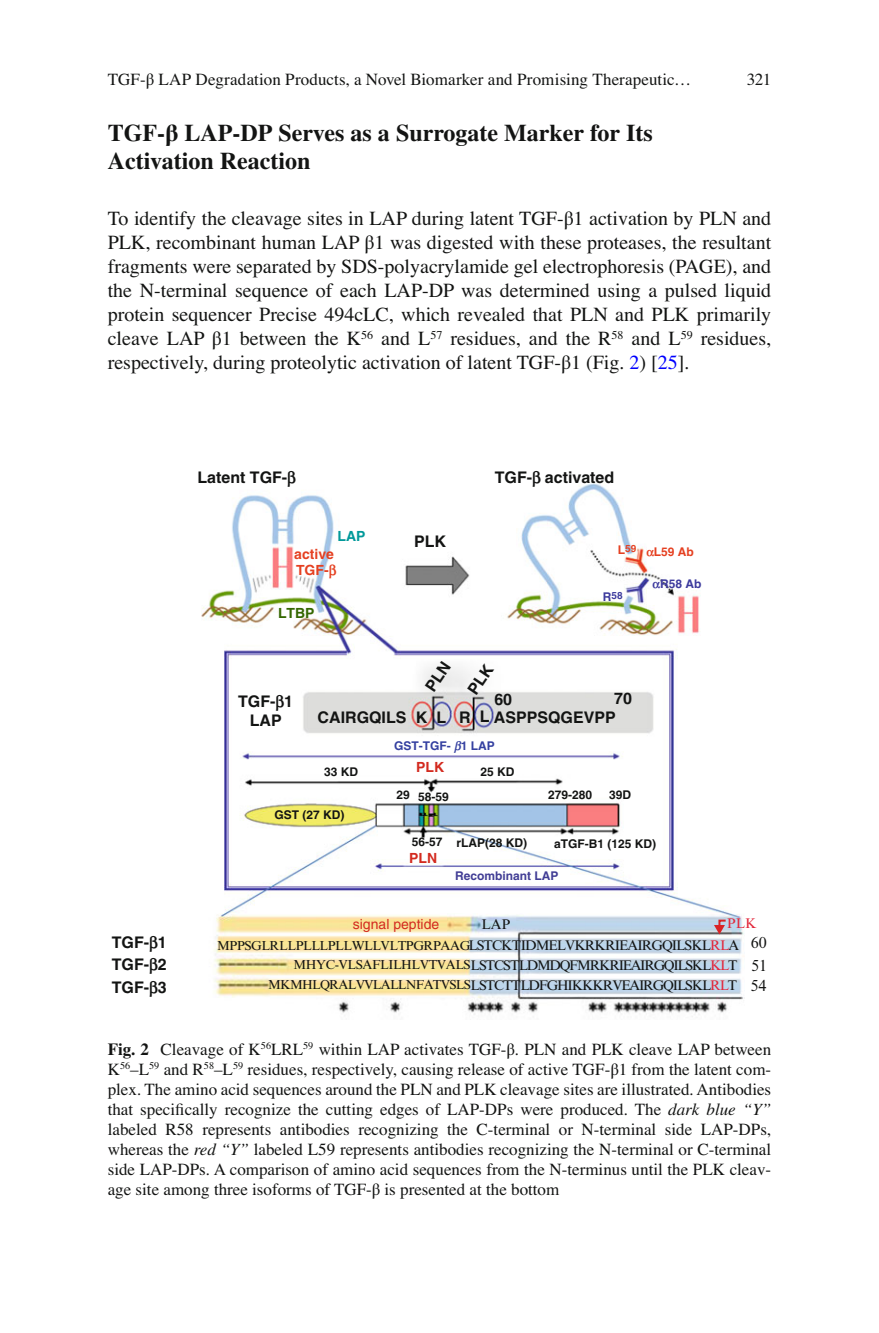
<style>
.page{position:relative;width:879px;height:1333px;background:#fff}
.page>*{position:absolute;margin:0;border:0;box-sizing:border-box;transform-origin:0 0}
.t1{font:700 24px/28px "Fqysrc Bykjcb Times";color:#131413}
.t2{font:20px/24px "Mfsfhs Dxrglk Times";color:#131413;text-align:justify}
.t3{font:17px/20px "Mfsfhs Dxrglk Times";color:#131413;text-align:justify}
.t4{font:700 16px/19.2px "Gtpntg Xgpxtt Helvetica";color:#131413;text-align:center}
.t5{font:16px/22.6px "Tcrgyt Kvhtkm Times New Roman";color:#131413}
.t6{font:14px/20px "Tcrgyt Kvhtkm Times New Roman";letter-spacing:-.085em;color:#131413;text-align:right}
.t7{font:14px "Mwphbs Dnvgls Helvetica";color:#d32a1f}
.t8{font:700 14px "Gtpntg Xgpxtt Helvetica";color:#e54021}
.t9{font:700 14px "Gtpntg Xgpxtt Helvetica";color:#d32a1f}
.t10{font:700 14px "Gtpntg Xgpxtt Helvetica";color:#346701}
.t11{font:700 14px "Gtpntg Xgpxtt Helvetica";color:#01999a}
.t12{font:14px "Tcrgyt Kvhtkm Times New Roman";color:#e2273b}
.t13{font:13px "Tcrgyt Kvhtkm Times New Roman";letter-spacing:-.035em;color:#131413}
.t14{font:700 12px "Gtpntg Xgpxtt Helvetica";color:#131413}
.t15{font:700 12px "Gtpntg Xgpxtt Helvetica";color:#413d95}
.t16{font:700 12px "Gtpntg Xgpxtt Helvetica";color:#3440a0}
.t17{font:700 12px "Gtpntg Xgpxtt Helvetica";color:#e54021}
.t18{font:700 12px "Gtpntg Xgpxtt Helvetica";color:#3d3b9d}
.t19{font:700 10px "Gtpntg Xgpxtt Helvetica";color:#e54021}
.t20{font:700 10px "Gtpntg Xgpxtt Helvetica";color:#3d3b9d}
.s1{font-family:"Mgqrtg Pdxrvy STIX General"}
.s2{font-family:"Ytvycs Qbwfrd STIX General"}
.s3{color:#00f}
.s4{font-size:12px}
.s5{font-size:14px}
.s6{font-size:14px;color:#e2273b}
.s7{font-size:13px}
.s8{color:#e2273b}
.s9{font-family:"Fqysrc Bykjcb Times";font-weight:700}
.s10{font-family:"Vshgyd Fnpqcy Times";font-style:italic}
</style>
<div class="page">
<img style="left:201px;top:483px;width:543px;height:534px">
<svg style="left:714px;top:918px;width:13px;height:16px"></svg>
<svg style="left:288px;top:483px;width:8px;height:3px"></svg>
<svg style="left:533px;top:483px;width:8px;height:3px"></svg>
<svg style="left:646px;top:550px;width:8px;height:6px"></svg>
<svg style="left:329px;top:564px;width:7px;height:14px"></svg>
<svg style="left:652px;top:581px;width:8px;height:7px"></svg>
<svg style="left:276px;top:694px;width:8px;height:16px"></svg>
<svg style="left:454px;top:741px;width:8px;height:12px"></svg>
<svg style="left:425px;top:661px;width:26px;height:31px"></svg>
<svg style="left:467px;top:663px;width:27px;height:31px"></svg>
<p class="t3" style="left:108px;top:71px;width:585px">TGF-<span class="s1">β</span> LAP Degradation Products, a Novel Biomarker and Promising Therapeutic…</p>
<h1 class="t1" style="left:108px;top:121px;width:546px">TGF-<span class="s2">β</span> LAP-DP Serves as a Surrogate Marker for Its<br>Activation Reaction</h1>
<p class="t3" style="left:747px;top:71px;width:26px">321</p>
<p class="t2" style="left:108px;top:208px;width:665px">To identify the cleavage sites in LAP during latent TGF-<span class="s1">β</span>1 activation by PLN and PLK, recombinant human LAP <span class="s1">β</span>1 was digested with these proteases, the resultant fragments were separated by SDS-polyacrylamide gel electrophoresis (PAGE), and the N-terminal sequence of each LAP-DP was determined using a pulsed liquid protein sequencer Precise 494cLC, which revealed that PLN and PLK primarily cleave LAP <span class="s1">β</span>1 between the K <sup>56</sup> and L <sup>57</sup> residues, and the R <sup>58</sup> and L <sup>59</sup> residues, respectively, during proteolytic activation of latent TGF-<span class="s1">β</span>1 (Fig. <span class="s3">2</span> ) [ <span class="s3">25</span> ].</p>
<p class="t4" style="left:197px;top:469px;width:91px">Latent TGF-</p>
<p class="t4" style="left:495px;top:469px;width:121px">TGF- activated</p>
<p class="t11" style="left:337px;top:530px;width:29px">LAP</p>
<p class="t8" style="left:294px;top:549px;width:41px">active</p>
<p class="t8" style="left:296px;top:564px;width:34px">TGF-</p>
<p class="t10" style="left:278px;top:607px;width:38px">LTBP</p>
<p class="t4" style="left:414px;top:533px;width:33px">PLK</p>
<p class="t19" style="left:618px;top:544px;width:20px"><span class="s4">L</span>59</p>
<p class="t17" style="left:654px;top:547px;width:42px">L59 Ab</p>
<p class="t20" style="left:603px;top:591px;width:21px"><span class="s4">R</span>58</p>
<p class="t18" style="left:660px;top:578px;width:43px">R58 Ab</p>
<p class="t4" style="left:238px;top:692px;width:57px">TGF- 1<br>LAP</p>
<p class="t4" style="left:494px;top:690px;width:19px">60</p>
<p class="t4" style="left:614px;top:689px;width:19px">70</p>
<p class="t4" style="left:480px;top:708px;width:137px">L ASPPSQGEVPP</p>
<p class="t4" style="left:318px;top:708px;width:90px">CAIRGQILS</p>
<p class="t4" style="left:416px;top:708px;width:32px">K L</p>
<p class="t4" style="left:459px;top:708px;width:13px">R</p>
<p class="t16" style="left:394px;top:741px;width:102px">GST-TGF- 1 LAP</p>
<p class="t9" style="left:416px;top:761px;width:29px">PLK</p>
<p class="t14" style="left:324px;top:766px;width:36px">33 KD</p>
<p class="t14" style="left:480px;top:766px;width:36px">25 KD</p>
<p class="t14" style="left:418px;top:792px;width:32px">58-59</p>
<p class="t14" style="left:548px;top:790px;width:46px">279-280</p>
<p class="t14" style="left:609px;top:789px;width:24px">39D</p>
<p class="t14" style="left:412px;top:838px;width:117px">56-57 rLAP(28 KD)</p>
<p class="t14" style="left:396px;top:790px;width:15px">29</p>
<p class="t14" style="left:275px;top:810px;width:72px">GST (27 KD)</p>
<p class="t14" style="left:554px;top:838px;width:104px">aTGF-B1 (125 KD)</p>
<p class="t4" style="left:112px;top:934px;width:57px">TGF- 1</p>
<p class="t4" style="left:112px;top:954px;width:57px;line-height:22.2px;text-align:left">TGF- 2<br>TGF- 3</p>
<p class="t9" style="left:409px;top:852px;width:29px">PLN</p>
<p class="t15" style="left:455px;top:870px;width:105px">Recombinant LAP</p>
<p class="t7" style="left:353px;top:918px;width:88px">signal peptide</p>
<p class="t6" style="left:481px;top:915px;width:30px">LAP</p>
<p class="t12" style="left:727px;top:917px;width:31px">PLK</p>
<p class="t13" style="left:217px;top:940px;width:523px">MPPSGLRLLPLLLPLLWLLVLTPGRPAAG<span class="s5">LSTCKTIDMELVKRKRIEAIRGQILSKL</span><span class="s6">RL</span><span class="s5">A</span></p>
<p class="t6" style="left:268px;top:956px;width:471px"><span class="s7">MHYC-VLSAFLILHLVTVALS</span>LSTCSTLDMDQFMRKRIEAIRGQILSKL<span class="s8">KL</span>T<br><span class="s7">MKMHLQRALVVLALLNFATVSLS</span>LSTCTTLDFGHIKKKRVEAIRGQILSKL<span class="s8">RL</span>T</p>
<p class="t5" style="left:751px;top:932px;width:18px">60<br>51</p>
<p class="t5" style="left:750px;top:975px;width:17px">54</p>
<p class="t3" style="left:108px;top:1040px;width:665px"><span class="s9">Fig. 2</span> Cleavage of K <sup>56</sup> LRL <sup>59</sup> within LAP activates TGF-<span class="s1">β</span>. PLN and PLK cleave LAP between K <sup>56</sup> –L <sup>59</sup> and R <sup>58</sup> –L <sup>59</sup> residues, respectively, causing release of active TGF-<span class="s1">β</span>1 from the latent com&shy;plex. The amino acid sequences around the PLN and PLK cleavage sites are illustrated. Antibodies that specifically recognize the cutting edges of LAP-DPs were produced. The <span class="s10">dark blue “Y” </span>labeled R58 represents antibodies recognizing the C-terminal or N-terminal side LAP-DPs, whereas the <span class="s10">red “Y”</span> labeled L59 represents antibodies recognizing the N-terminal or C-terminal side LAP-DPs. A comparison of amino acid sequences from the N-terminus until the PLK cleav&shy;age site among three isoforms of TGF-<span class="s1">β</span> is presented at the bottom</p>
</div>
